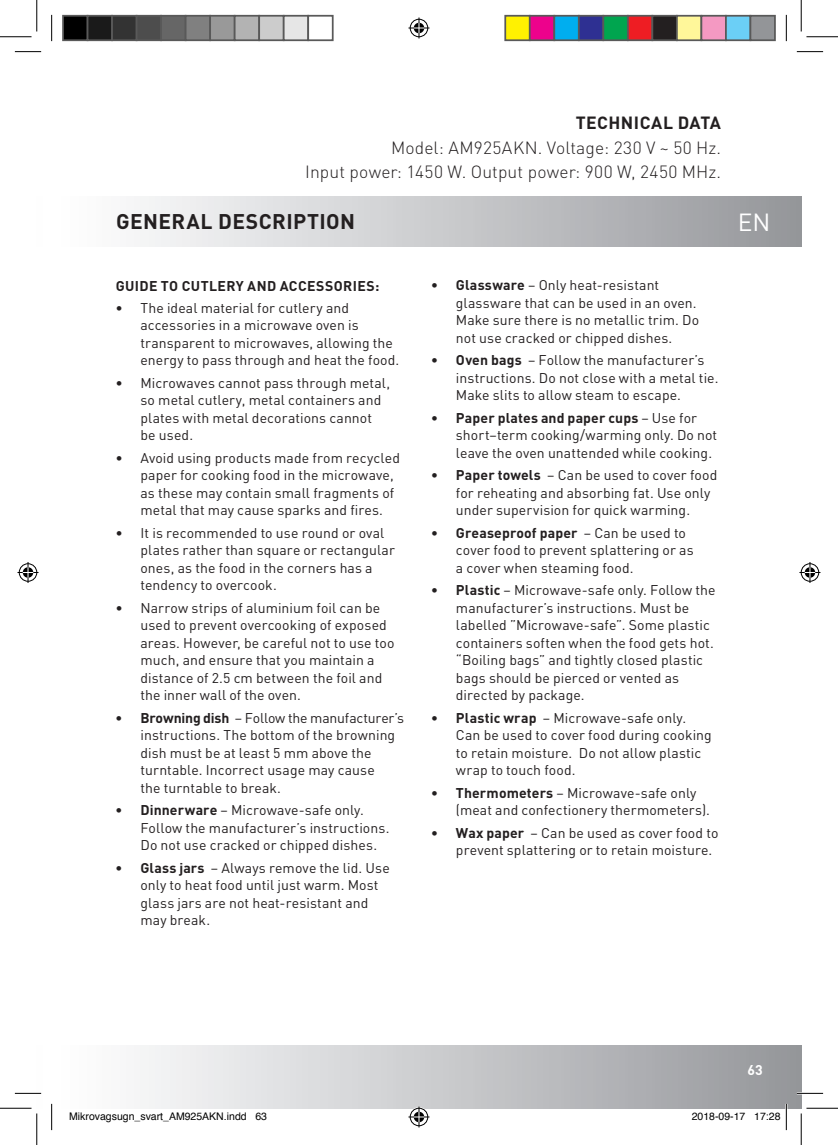
<style>
.page{position:relative;width:838px;height:1145px;background:#fff}
.page>*{position:absolute;margin:0;border:0;box-sizing:border-box;transform-origin:0 0}
.t1{font:24.5px "DIN Pro";color:#fff}
.t2{font:700 21px "DIN Pro";letter-spacing:.02em;color:#231f20}
.t3{font:300 17.5px/24.5px "DIN Pro";letter-spacing:.01em;color:#231f20;text-align:right}
.t4{font:700 17.5px "DIN Pro";letter-spacing:.025em;color:#231f20}
.t5{font:14px/17.5px "DIN Pro";letter-spacing:.005em;color:#231f20}
.t6{font:700 14px "DIN Pro";letter-spacing:.03em;color:#231f20}
.t7{font:700 14px "DIN Pro";color:#fff}
.t8{font:10.5px "Helvetica";color:#000}
.s1{font-weight:700}
</style>
<div class="page">
<div style="left:52px;top:1046px;width:749px;height:62px;background:linear-gradient(to right,#fff,#96979b)"></div>
<div style="left:52px;top:197px;width:749px;height:50px;background:linear-gradient(to right,#fff,#96979b)"></div>
<hr style="left:796px;top:1092px;width:27px;height:2px;background:#fff">
<hr style="left:51px;top:1104px;width:2px;height:26px;background:#fff">
<hr style="left:785px;top:1104px;width:2px;height:26px;background:#fff">
<svg style="left:15px;top:51px;width:26px;height:1px"></svg>
<svg style="left:796px;top:51px;width:27px;height:1px"></svg>
<svg style="left:15px;top:1093px;width:26px;height:1px"></svg>
<svg style="left:796px;top:1093px;width:27px;height:1px"></svg>
<svg style="left:51px;top:15px;width:1px;height:26px"></svg>
<svg style="left:51px;top:1104px;width:1px;height:26px"></svg>
<svg style="left:786px;top:15px;width:1px;height:26px"></svg>
<svg style="left:786px;top:1104px;width:1px;height:26px"></svg>
<hr style="left:0;top:36px;width:32px;height:1px;background:#000">
<hr style="left:806px;top:36px;width:31px;height:1px;background:#000">
<hr style="left:0;top:1108px;width:32px;height:1px;background:#000">
<hr style="left:806px;top:1108px;width:31px;height:1px;background:#000">
<hr style="left:36px;top:0;width:1px;height:31px;background:#000">
<hr style="left:36px;top:1113px;width:1px;height:32px;background:#000">
<hr style="left:800px;top:0;width:1px;height:31px;background:#000">
<hr style="left:800px;top:1113px;width:1px;height:32px;background:#000">
<svg style="left:408px;top:18px;width:21px;height:21px"></svg>
<svg style="left:408px;top:1106px;width:21px;height:21px"></svg>
<svg style="left:18px;top:562px;width:21px;height:21px"></svg>
<svg style="left:799px;top:562px;width:21px;height:21px"></svg>
<div style="left:63px;top:16px;width:25px;height:24px;background:#000"></div>
<div style="left:62px;top:15px;width:26px;height:26px;border:2px solid #595959"></div>
<div style="left:88px;top:16px;width:24px;height:24px;background:#1a1a1a"></div>
<div style="left:87px;top:15px;width:26px;height:26px;border:2px solid #595959"></div>
<div style="left:112px;top:16px;width:25px;height:24px;background:#333"></div>
<div style="left:111px;top:15px;width:26px;height:26px;border:2px solid #595959"></div>
<div style="left:137px;top:16px;width:24px;height:24px;background:#4d4d4d"></div>
<div style="left:136px;top:15px;width:26px;height:26px;border:2px solid #595959"></div>
<div style="left:161px;top:16px;width:25px;height:24px;background:#666"></div>
<div style="left:160px;top:15px;width:26px;height:26px;border:2px solid #595959"></div>
<div style="left:186px;top:16px;width:24px;height:24px;background:#808080"></div>
<div style="left:185px;top:15px;width:26px;height:26px;border:2px solid #595959"></div>
<div style="left:210px;top:16px;width:25px;height:24px;background:#999"></div>
<div style="left:209px;top:15px;width:26px;height:26px;border:2px solid #595959"></div>
<div style="left:235px;top:16px;width:24px;height:24px;background:#b3b3b3"></div>
<div style="left:234px;top:15px;width:26px;height:26px;border:2px solid #595959"></div>
<div style="left:259px;top:16px;width:25px;height:24px;background:#ccc"></div>
<div style="left:258px;top:15px;width:26px;height:26px;border:2px solid #595959"></div>
<div style="left:284px;top:16px;width:24px;height:24px;background:#e6e6e6"></div>
<div style="left:283px;top:15px;width:26px;height:26px;border:2px solid #595959"></div>
<div style="left:307px;top:15px;width:26px;height:26px;border:2px solid #595959"></div>
<div style="left:505px;top:16px;width:24px;height:24px;background:#fff101"></div>
<div style="left:504px;top:15px;width:26px;height:26px;border:2px solid #595959"></div>
<div style="left:529px;top:16px;width:25px;height:24px;background:#ed028c"></div>
<div style="left:529px;top:15px;width:26px;height:26px;border:2px solid #595959"></div>
<div style="left:554px;top:16px;width:24px;height:24px;background:#00aeef"></div>
<div style="left:553px;top:15px;width:26px;height:26px;border:2px solid #595959"></div>
<div style="left:578px;top:16px;width:25px;height:24px;background:#2e3092"></div>
<div style="left:578px;top:15px;width:26px;height:26px;border:2px solid #595959"></div>
<div style="left:603px;top:16px;width:24px;height:24px;background:#00a54f"></div>
<div style="left:602px;top:15px;width:26px;height:26px;border:2px solid #595959"></div>
<div style="left:627px;top:16px;width:25px;height:24px;background:#ee1d23"></div>
<div style="left:627px;top:15px;width:26px;height:26px;border:2px solid #595959"></div>
<div style="left:652px;top:16px;width:24px;height:24px;background:#231f20"></div>
<div style="left:651px;top:15px;width:26px;height:26px;border:2px solid #595959"></div>
<div style="left:676px;top:16px;width:25px;height:24px;background:#fff79a"></div>
<div style="left:676px;top:15px;width:26px;height:26px;border:2px solid #595959"></div>
<div style="left:701px;top:16px;width:24px;height:24px;background:#f499c2"></div>
<div style="left:700px;top:15px;width:26px;height:26px;border:2px solid #595959"></div>
<div style="left:725px;top:16px;width:25px;height:24px;background:#6bcff6"></div>
<div style="left:725px;top:15px;width:26px;height:26px;border:2px solid #595959"></div>
<div style="left:750px;top:16px;width:24px;height:24px;background:#939598"></div>
<div style="left:749px;top:15px;width:26px;height:26px;border:2px solid #595959"></div>
<p class="t4" style="left:575px;top:111px;width:147px">TECHNICAL DATA</p>
<p class="t3" style="left:305px;top:135px;width:417px">Model: AM925AKN. Voltage: 230 V ~ 50 Hz.<br>Input power: 1450 W. Output power: 900 W, 2450 MHz.</p>
<h2 class="t2" style="left:116px;top:208px;width:240px">GENERAL DESCRIPTION</h2>
<h1 class="t1" style="left:737px;top:206px;width:34px">EN</h1>
<p class="t6" style="left:116px;top:276px;width:265px">GUIDE TO CUTLERY AND ACCESSORIES:</p>
<p class="t5" style="left:140px;top:299px;width:260px;text-indent:-25px">• The ideal material for cutlery and accessories in a microwave oven is transparent to microwaves, allowing the energy to pass through and heat the food.</p>
<p class="t5" style="left:140px;top:374px;width:251px;text-indent:-25px">• Microwaves cannot pass through metal, so metal cutlery, metal containers and plates with metal decorations cannot be used.</p>
<p class="t5" style="left:140px;top:449px;width:261px;text-indent:-25px">• Avoid using products made from recycled paper for cooking food in the microwave, as these may contain small fragments of metal that may cause sparks and fires.</p>
<p class="t5" style="left:140px;top:523px;width:256px;text-indent:-25px">• It is recommended to use round or oval plates rather than square or rectangular ones, as the food in the corners has a tendency to overcook.</p>
<p class="t5" style="left:140px;top:598px;width:255px;text-indent:-25px">• Narrow strips of aluminium foil can be used to prevent overcooking of exposed areas. However, be careful not to use too much, and ensure that you maintain a distance of 2.5 cm between the foil and the inner wall of the oven.</p>
<p class="t5" style="left:140px;top:708px;width:265px;text-indent:-25px"><span class="s1">• Browning dish</span> – Follow the manufacturer’s instructions. The bottom of the browning dish must be at least 5 mm above the turntable. Incorrect usage may cause<br>the turntable to break.</p>
<p class="t5" style="left:140px;top:801px;width:250px;text-indent:-25px"><span class="s1">• Dinnerware</span> – Microwave-safe only.<br>Follow the manufacturer’s instructions.<br>Do not use cracked or chipped dishes.</p>
<p class="t5" style="left:140px;top:858px;width:251px;text-indent:-25px"><span class="s1">• Glass jars</span> – Always remove the lid. Use only to heat food until just warm. Most glass jars are not heat-resistant and may break.</p>
<p class="t5" style="left:456px;top:276px;width:245px;text-indent:-25px"><span class="s1">• Glassware</span> – Only heat-resistant glassware that can be used in an oven.<br>Make sure there is no metallic trim. Do not use cracked or chipped dishes.</p>
<p class="t5" style="left:456px;top:351px;width:264px;text-indent:-25px"><span class="s1">• Oven bags</span> – Follow the manufacturer’s instructions. Do not close with a metal tie.<br>Make slits to allow steam to escape.</p>
<p class="t5" style="left:456px;top:409px;width:263px;text-indent:-25px"><span class="s1">• Paper plates and paper cups</span> – Use for short–term cooking/warming only. Do not leave the oven unattended while cooking.</p>
<p class="t5" style="left:456px;top:466px;width:263px;text-indent:-25px"><span class="s1">• Paper towels</span> – Can be used to cover food for reheating and absorbing fat. Use only under supervision for quick warming.</p>
<p class="t5" style="left:456px;top:523px;width:239px;text-indent:-25px"><span class="s1">• Greaseproof paper</span> – Can be used to cover food to prevent splattering or as a cover when steaming food.</p>
<p class="t5" style="left:456px;top:581px;width:261px;text-indent:-25px"><span class="s1">• Plastic</span> – Microwave-safe only. Follow the manufacturer’s instructions. Must be labelled ”Microwave-safe”. Some plastic containers soften when the food gets hot. “Boiling bags” and tightly closed plastic bags should be pierced or vented as directed by package.</p>
<p class="t5" style="left:456px;top:708px;width:257px;text-indent:-25px"><span class="s1">• Plastic wrap</span> – Microwave-safe only.<br>Can be used to cover food during cooking to retain moisture. Do not allow plastic wrap to touch food.</p>
<p class="t5" style="left:456px;top:783px;width:255px;text-indent:-25px"><span class="s1">• Thermometers</span> – Microwave-safe only (meat and confectionery thermometers).</p>
<p class="t5" style="left:456px;top:823px;width:264px;text-indent:-25px"><span class="s1">• Wax paper</span> – Can be used as cover food to prevent splattering or to retain moisture.</p>
<p class="t7" style="left:747px;top:1061px;width:17px">63</p>
<p class="t8" style="left:69px;top:1108px;width:199px">Mikrovagsugn_svart_AM925AKN.indd 63</p>
<p class="t8" style="left:691px;top:1108px;width:90px">2018-09-17 17:28</p>
</div>
